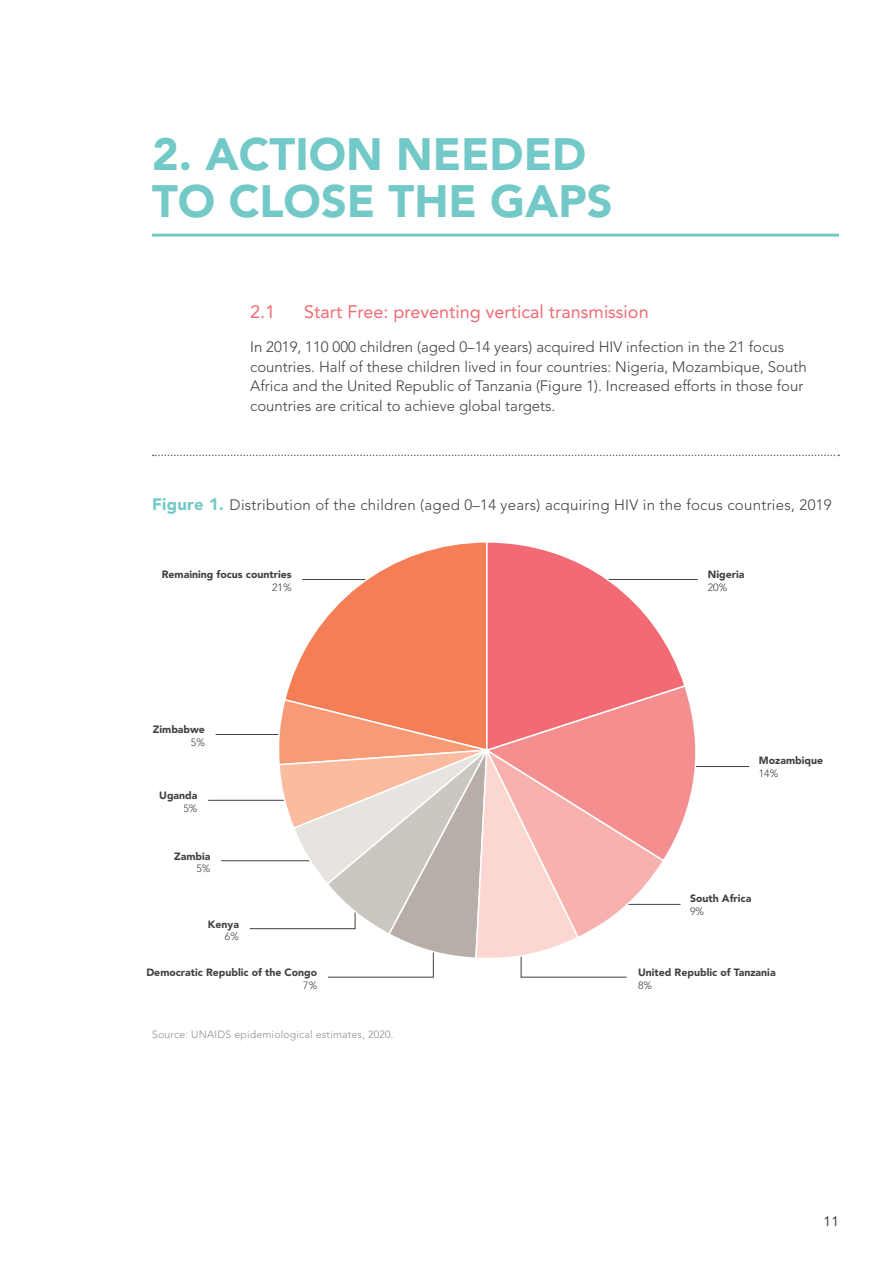
<style>
.page{position:relative;width:893px;height:1263px;background:#fff}
.page>*{position:absolute;margin:0;border:0;box-sizing:border-box;transform-origin:0 0}
.t1{font:900 45px/46.5px "Avenir LT Std";color:#73c9c7}
.t2{font:18px "Avenir LT Std";color:#f26b74}
.t3{font:300 15px/19.5px "Avenir LT Std";color:#414042}
.t4{font:300 15px "Avenir LT Std";letter-spacing:.02em;color:#414042}
.t5{font:13.5px "Avenir LT Std";color:#414042}
.t6{font:900 10.5px "Avenir LT Std";color:#414042}
.t7{font:300 10.5px "Avenir LT Std";letter-spacing:.02em;color:#8b8e90}
.t8{font:300 10.5px "Avenir LT Std";color:#414042}
.s1{font-weight:900;font-size:16.5px;color:#73c9c7}
</style>
<div class="page">
<hr style="left:152px;top:234px;width:687px;height:3px;background:#73c9c7">
<svg style="left:153px;top:455px;width:686px;height:1px"></svg>
<hr style="left:690px;top:766px;width:59px;height:1px;background:#414042">
<svg style="left:208px;top:542px;width:490px;height:435px"></svg>
<h1 class="t1" style="left:152px;top:131px;width:462px">2. ACTION NEEDED<br>TO CLOSE THE GAPS</h1>
<p class="t2" style="left:250px;top:301px;width:27px">2.1</p>
<p class="t2" style="left:304px;top:301px;width:346px">Start Free: preventing vertical transmission</p>
<p class="t3" style="left:250px;top:337px;width:558px">In 2019, 110 000 children (aged 0–14 years) acquired HIV infection in the 21 focus countries. Half of these children lived in four countries: Nigeria, Mozambique, South Africa and the United Republic of Tanzania (Figure 1). Increased efforts in those four countries are critical to achieve global targets.</p>
<p class="t4" style="left:152px;top:496px;width:681px"><span class="s1">Figure 1.</span> Distribution of the children (aged 0–14 years) acquiring HIV in the focus countries, 2019</p>
<p class="t6" style="left:162px;top:568px;width:131px">Remaining focus countries</p>
<p class="t8" style="left:272px;top:581px;width:21px">21%</p>
<p class="t6" style="left:153px;top:723px;width:54px">Zimbabwe</p>
<p class="t8" style="left:191px;top:736px;width:16px">5%</p>
<p class="t6" style="left:159px;top:789px;width:40px">Uganda</p>
<p class="t8" style="left:184px;top:802px;width:16px">5%</p>
<p class="t6" style="left:174px;top:850px;width:38px">Zambia</p>
<p class="t8" style="left:196px;top:862px;width:16px">5%</p>
<p class="t6" style="left:208px;top:917px;width:33px">Kenya</p>
<p class="t8" style="left:225px;top:930px;width:16px">6%</p>
<p class="t6" style="left:146px;top:966px;width:172px">Democratic Republic of the Congo</p>
<p class="t8" style="left:303px;top:979px;width:16px">7%</p>
<p class="t7" style="left:152px;top:1028px;width:243px">Source: UNAIDS epidemiological estimates, 2020.</p>
<p class="t6" style="left:708px;top:568px;width:38px">Nigeria</p>
<p class="t8" style="left:708px;top:581px;width:21px">20%</p>
<p class="t6" style="left:759px;top:754px;width:66px">Mozambique</p>
<p class="t8" style="left:759px;top:767px;width:21px">14%</p>
<p class="t6" style="left:690px;top:892px;width:63px">South Africa</p>
<p class="t8" style="left:690px;top:905px;width:16px">9%</p>
<p class="t6" style="left:638px;top:966px;width:139px">United Republic of Tanzania</p>
<p class="t8" style="left:638px;top:979px;width:16px">8%</p>
<p class="t5" style="left:823px;top:1213px;width:17px">11</p>
</div>
